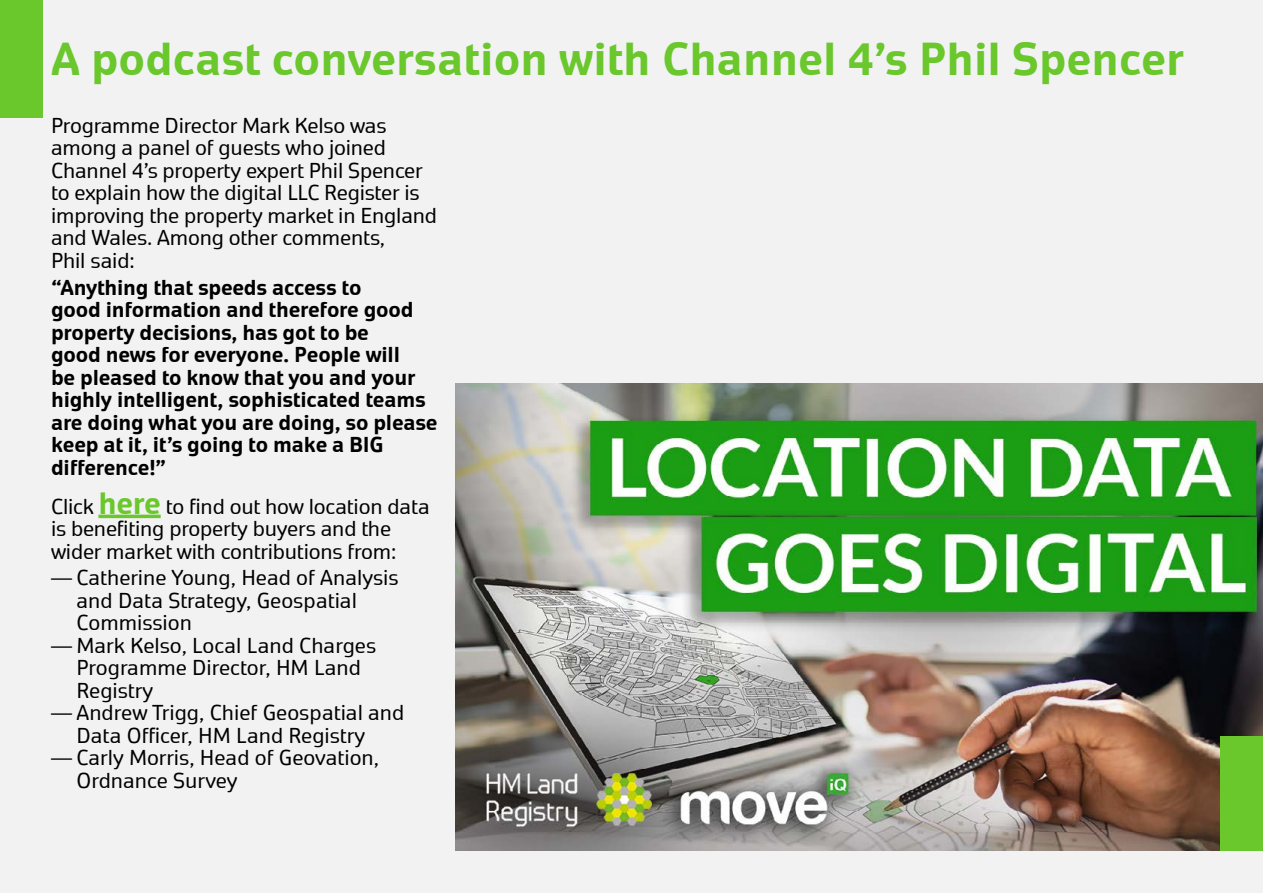
<style>
.page{position:relative;width:1263px;height:893px;background:#f2f2f3}
.page>*{position:absolute;margin:0;border:0;box-sizing:border-box;transform-origin:0 0}
.t1{font:700 45px "Geo";color:#6ac72c}
.t2{font:21px/22.5px "Geo";letter-spacing:-.01em;color:#000}
.t3{font:700 21px/22.5px "Geo";letter-spacing:-.01em;color:#000}
.s1{font-weight:700;font-size:30px;color:#6ac72c}
</style>
<div class="page">
<div style="left:0;top:0;width:43px;height:117px;background:#6ac72c"></div>
<hr style="left:98px;top:515px;width:63px;height:3px;background:#6ac72c">
<img style="left:455px;top:384px;width:808px;height:466px">
<div style="left:1220px;top:736px;width:43px;height:114px;background:#6ac72c"></div>
<h1 class="t1" style="left:51px;top:34px;width:1134px">A podcast conversation with Channel 4’s Phil Spencer</h1>
<p class="t2" style="left:51px;top:114px;width:388px">Programme Director Mark Kelso was among a panel of guests who joined Channel 4’s property expert Phil Spencer to explain how the digital LLC Register is improving the property market in England and Wales. Among other comments,<br>Phil said:</p>
<p class="t3" style="left:51px;top:276px;width:388px">“Anything that speeds access to<br>good information and therefore good property decisions, has got to be<br>good news for everyone. People will<br>be pleased to know that you and your highly intelligent, sophisticated teams are doing what you are doing, so please keep at it, it’s going to make a BIG difference!”</p>
<p class="t2" style="left:51px;top:495px;width:380px">Click <span class="s1">here</span> to find out how location data is benefiting property buyers and the wider market with contributions from:</p>
<p class="t2" style="left:77px;top:567px;width:324px;text-indent:-26px">— Catherine Young, Head of Analysis and Data Strategy, Geospatial<br>Commission</p>
<p class="t2" style="left:77px;top:634px;width:301px;text-indent:-26px">— Mark Kelso, Local Land Charges<br>Programme Director, HM Land<br>Registry</p>
<p class="t2" style="left:77px;top:702px;width:329px;text-indent:-26px">— Andrew Trigg, Chief Geospatial and<br>Data Officer, HM Land Registry</p>
<p class="t2" style="left:77px;top:747px;width:304px;text-indent:-26px">— Carly Morris, Head of Geovation,<br>Ordnance Survey</p>
</div>
